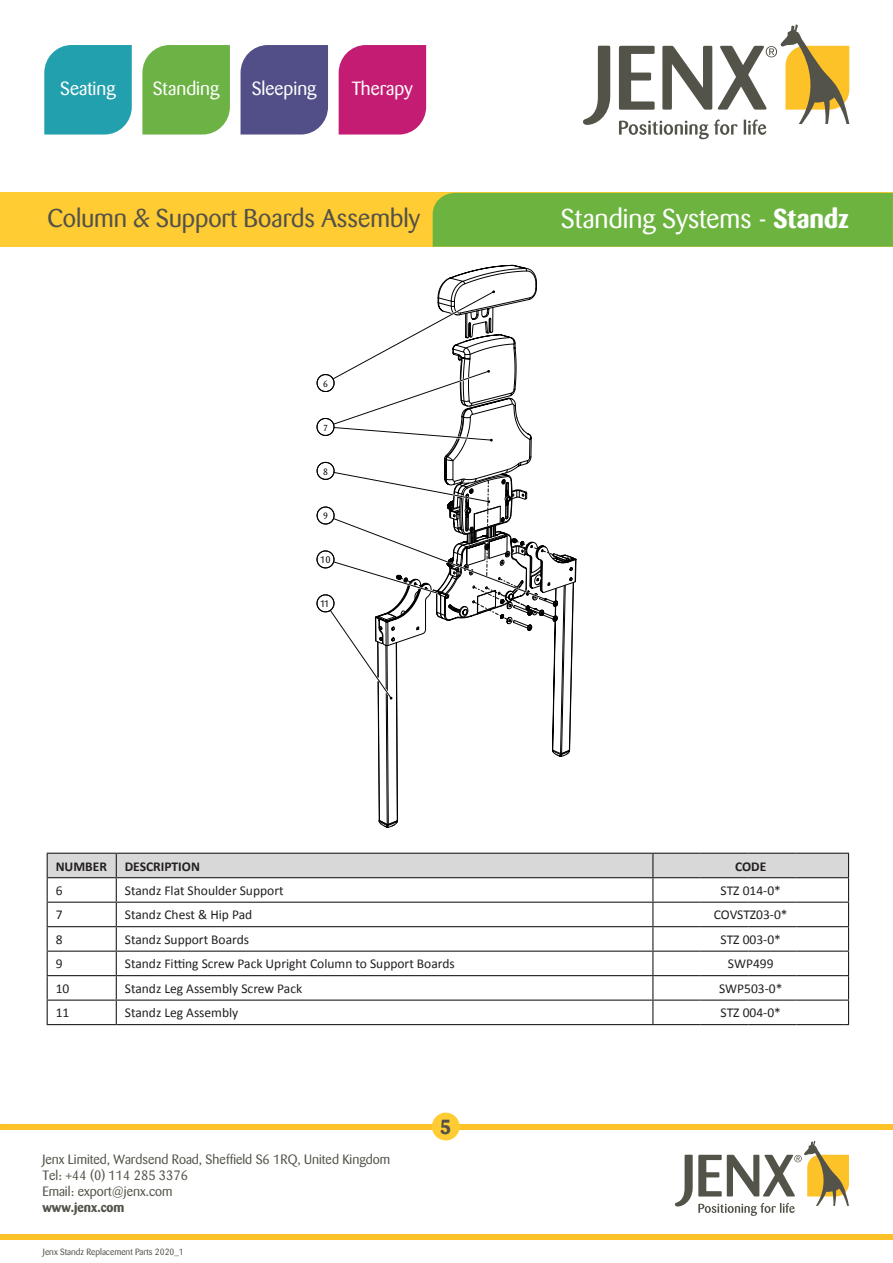
<style>
.page{position:relative;width:893px;height:1263px;background:#fff}
.page>*{position:absolute;margin:0;border:0;box-sizing:border-box;transform-origin:0 0}
.t1{font:27px "Barmeno";color:#fff}
.t2{font:25.5px "Barmeno";color:#535249}
.t3{font:700 20.25px "Barmeno";color:#535249}
.t4{font:18.9px "Barmeno";color:#fff}
.t5{font:13.5px "Calibri";color:#231f20}
.t6{font:700 13.5px "Calibri";color:#231f20}
.t7{font:13.35px/16px "Barmeno";color:#54534a}
.t8{font:700 13.35px "Barmeno";color:#54534a}
.t9{font:9.6px "Barmeno";color:#000}
.t10{font:9px "Barmeno";color:#535249}
.t11{font:9px "Barmeno";color:#000}
.t12{font:8.7px "Barmeno";color:#000}
.s1{font-weight:700}
</style>
<div class="page">
<div style="left:0;top:1124px;width:893px;height:5px;background:#fec229"></div>
<div style="left:0;top:1234px;width:893px;height:5px;background:#fec229"></div>
<svg style="left:583px;top:46px;width:27px;height:79px"></svg>
<svg style="left:619px;top:24px;width:230px;height:115px"></svg>
<div style="left:339px;top:45px;width:87px;height:90px;background:#c41c72"></div>
<div style="left:241px;top:45px;width:87px;height:90px;background:#524f88"></div>
<svg style="left:142px;top:45px;width:88px;height:90px;background:#73b64d"></svg>
<svg style="left:44px;top:45px;width:88px;height:90px;background:#2ea4b2"></svg>
<svg style="left:675px;top:1140px;width:174px;height:76px"></svg>
<div style="left:0;top:193px;width:893px;height:54px;background:#fc3"></div>
<div style="left:432px;top:1113px;width:28px;height:27px;background:#fc3;border-radius:50%"></div>
<svg style="left:47px;top:853px;width:802px;height:172px"></svg>
<div style="left:433px;top:193px;width:460px;height:54px;background:#6cb43f"></div>
<svg style="left:317px;top:265px;width:259px;height:563px"></svg>
<h3 class="t4" style="left:60px;top:78px;width:57px">Seating</h3>
<h3 class="t4" style="left:153px;top:78px;width:68px">Standing</h3>
<h3 class="t4" style="left:252px;top:78px;width:66px">Sleeping</h3>
<h3 class="t4" style="left:352px;top:78px;width:63px">Therapy</h3>
<p class="t2" style="left:47px;top:204px;width:374px">Column &amp; Support Boards Assembly</p>
<p class="t1" style="left:561px;top:203px;width:290px">Standing Systems - <span class="s1">Standz</span></p>
<p class="t11" style="left:323px;top:378px;width:6px">6</p>
<p class="t12" style="left:323px;top:423px;width:6px">7</p>
<p class="t11" style="left:323px;top:466px;width:6px">8</p>
<p class="t11" style="left:323px;top:511px;width:6px">9</p>
<p class="t9" style="left:320px;top:554px;width:12px">10</p>
<p class="t9" style="left:320px;top:598px;width:11px">11</p>
<p class="t6" style="left:56px;top:857px;width:53px">NUMBER</p>
<p class="t6" style="left:125px;top:857px;width:77px">DESCRIPTION</p>
<p class="t6" style="left:735px;top:857px;width:33px">CODE</p>
<p class="t5" style="left:56px;top:882px;width:8px">6</p>
<p class="t5" style="left:125px;top:882px;width:160px">Standz Flat Shoulder Support</p>
<p class="t5" style="left:721px;top:882px;width:62px">STZ 014-0*</p>
<p class="t5" style="left:56px;top:906px;width:8px">7</p>
<p class="t5" style="left:125px;top:906px;width:129px">Standz Chest &amp; Hip Pad</p>
<p class="t5" style="left:714px;top:906px;width:75px">COVSTZ03-0*</p>
<p class="t5" style="left:56px;top:931px;width:8px">8</p>
<p class="t5" style="left:125px;top:931px;width:126px">Standz Support Boards</p>
<p class="t5" style="left:721px;top:931px;width:62px">STZ 003-0*</p>
<p class="t5" style="left:56px;top:955px;width:8px">9</p>
<p class="t5" style="left:125px;top:955px;width:331px">Standz Fitting Screw Pack Upright Column to Support Boards</p>
<p class="t5" style="left:728px;top:955px;width:47px">SWP499</p>
<p class="t5" style="left:56px;top:980px;width:15px">10</p>
<p class="t5" style="left:125px;top:980px;width:179px">Standz Leg Assembly Screw Pack</p>
<p class="t5" style="left:719px;top:980px;width:65px">SWP503-0*</p>
<p class="t5" style="left:56px;top:1004px;width:15px">11</p>
<p class="t5" style="left:125px;top:1004px;width:115px">Standz Leg Assembly</p>
<p class="t5" style="left:721px;top:1004px;width:62px">STZ 004-0*</p>
<p class="t7" style="left:42px;top:1151px;width:349px">Jenx Limited, Wardsend Road, Sheffield S6 1RQ, United Kingdom<br>Tel: +44 (0) 114 285 3376<br>Email: export@jenx.com</p>
<p class="t8" style="left:42px;top:1199px;width:84px">www.jenx.com</p>
<p class="t10" style="left:43px;top:1246px;width:142px">Jenx Standz Replacement Parts 2020_1</p>
<h3 class="t3" style="left:440px;top:1114px;width:12px">5</h3>
</div>
